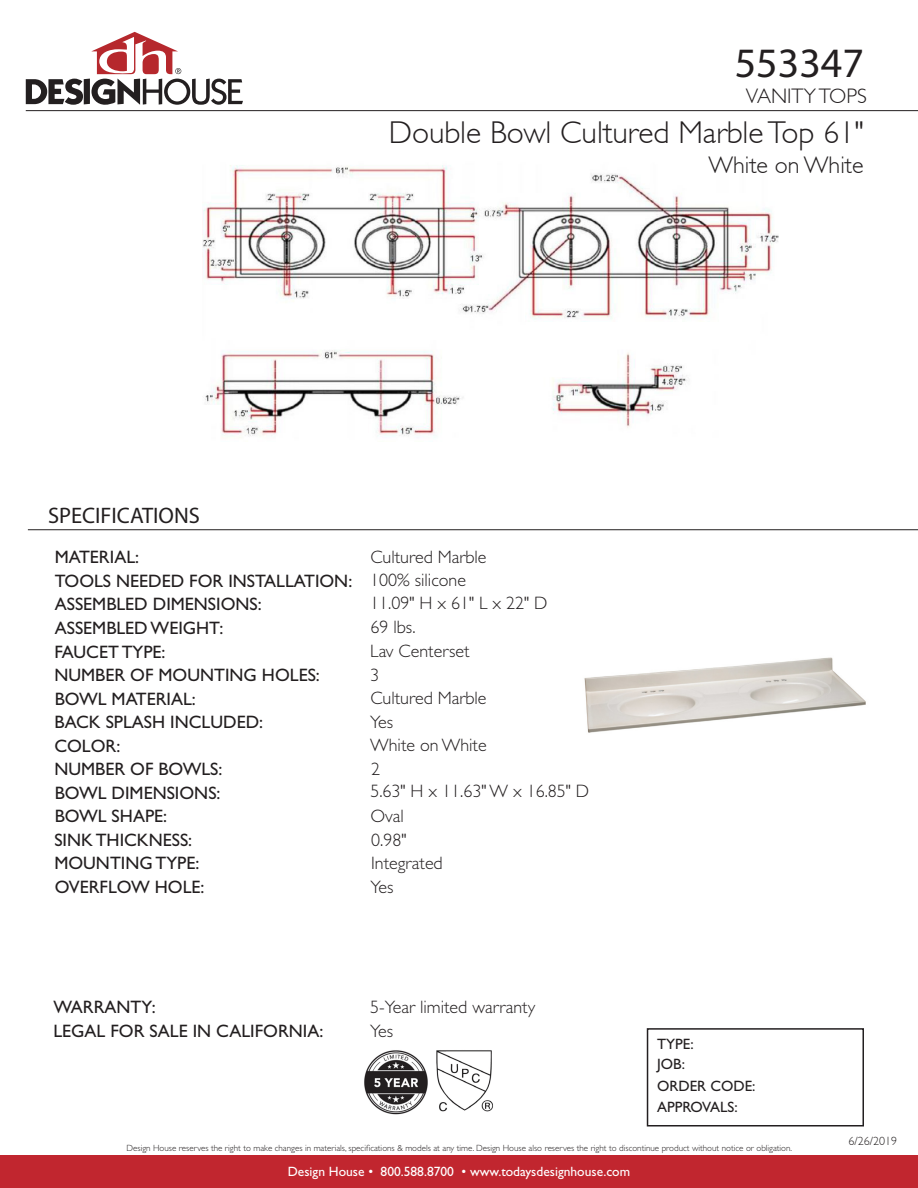
<style>
.page{position:relative;width:918px;height:1188px;background:#fff}
.page>*{position:absolute;margin:0;border:0;box-sizing:border-box;transform-origin:0 0}
.t1{font:42px "Myriad Pro";color:#231f20}
.t2{font:300 31.5px "Gill Sans";color:#231f20}
.t3{font:300 24px "Gill Sans";color:#231f20}
.t4{font:22.5px "Myriad Pro";color:#231f20}
.t5{font:300 21px "Gill Sans";color:#231f20}
.t6{font:18px "Gill Sans Std";color:#231f20}
.t7{font:300 18px/23.4px "Gill Sans Std";color:#231f20}
.t8{font:15px "Gill Sans Std";color:#231f20}
.t9{font:13.5px "Gill Sans Std";color:#fff}
.t10{font:300 12px "Gill Sans";color:#231f20}
.t11{font:300 9px "Gill Sans Std";color:#231f20}
</style>
<div class="page">
<img style="left:202px;top:111px;width:576px;height:420px">
<div style="left:0;top:1156px;width:918px;height:32px;background:#c1262f"></div>
<svg style="left:26px;top:32px;width:217px;height:73px"></svg>
<img style="left:584px;top:657px;width:282px;height:76px">
<div style="left:647px;top:1028px;width:217px;height:99px;border:2px solid #231f20"></div>
<hr style="left:26px;top:110px;width:892px;height:1px;background:#231f20">
<hr style="left:28px;top:529px;width:890px;height:1px;background:#231f20">
<img style="left:364px;top:1050px;width:64px;height:65px">
<img style="left:436px;top:1050px;width:57px;height:62px">
<p class="t1" style="left:735px;top:37px;width:131px">553347</p>
<p class="t5" style="left:746px;top:84px;width:123px">VANITY TOPS</p>
<p class="t2" style="left:389px;top:115px;width:476px">Double Bowl Cultured Marble Top 61"</p>
<p class="t3" style="left:708px;top:152px;width:157px">White on White</p>
<p class="t4" style="left:48px;top:502px;width:154px">SPECIFICATIONS</p>
<p class="t6" style="left:55px;top:546px;width:86px">MATERIAL:</p>
<p class="t6" style="left:55px;top:571px;width:299px">TOOLS NEEDED FOR INSTALLATION:</p>
<p class="t6" style="left:55px;top:594px;width:208px">ASSEMBLED DIMENSIONS:</p>
<p class="t6" style="left:55px;top:618px;width:170px">ASSEMBLED WEIGHT:</p>
<p class="t6" style="left:54px;top:641px;width:113px">FAUCET TYPE:</p>
<p class="t6" style="left:54px;top:665px;width:267px">NUMBER OF MOUNTING HOLES:</p>
<p class="t6" style="left:55px;top:688px;width:143px">BOWL MATERIAL:</p>
<p class="t6" style="left:54px;top:712px;width:210px">BACK SPLASH INCLUDED:</p>
<p class="t6" style="left:54px;top:735px;width:68px">COLOR:</p>
<p class="t6" style="left:55px;top:782px;width:167px">BOWL DIMENSIONS:</p>
<p class="t6" style="left:54px;top:829px;width:139px">SINK THICKNESS:</p>
<p class="t6" style="left:54px;top:759px;width:170px">NUMBER OF BOWLS:</p>
<p class="t6" style="left:55px;top:806px;width:114px">BOWL SHAPE:</p>
<p class="t6" style="left:54px;top:853px;width:147px">MOUNTING TYPE:</p>
<p class="t6" style="left:55px;top:876px;width:151px">OVERFLOW HOLE:</p>
<p class="t7" style="left:370px;top:545px;width:179px;line-height:23px">Cultured Marble<br>100% silicone<br>11.09" H x 61" L x 22" D</p>
<p class="t7" style="left:370px;top:616px;width:220px">69 lbs.<br>Lav Centerset<br>3<br>Cultured Marble<br>Yes<br>White on White<br>2<br>5.63" H x 11.63" W x 16.85" D</p>
<p class="t7" style="left:370px;top:805px;width:74px">Oval<br>0.98"<br>Integrated<br>Yes</p>
<p class="t6" style="left:53px;top:997px;width:104px">WARRANTY:</p>
<p class="t6" style="left:53px;top:1020px;width:271px">LEGAL FOR SALE IN CALIFORNIA:</p>
<p class="t7" style="left:370px;top:996px;width:166px">5-Year limited warranty<br>Yes</p>
<p class="t8" style="left:657px;top:1036px;width:38px">TYPE:</p>
<p class="t8" style="left:657px;top:1055px;width:29px">JOB:</p>
<p class="t8" style="left:657px;top:1078px;width:100px">ORDER CODE:</p>
<p class="t8" style="left:657px;top:1099px;width:82px">APPROVALS:</p>
<p class="t11" style="left:127px;top:1143px;width:667px">Design House reserves the right to make changes in materials, specifications &amp; models at any time. Design House also reserves the right to discontinue product without notice or obligation.</p>
<p class="t9" style="left:288px;top:1164px;width:344px">Design House • 800.588.8700 • www.todaysdesignhouse.com</p>
<p class="t10" style="left:848px;top:1134px;width:50px">6/26/2019</p>
</div>
